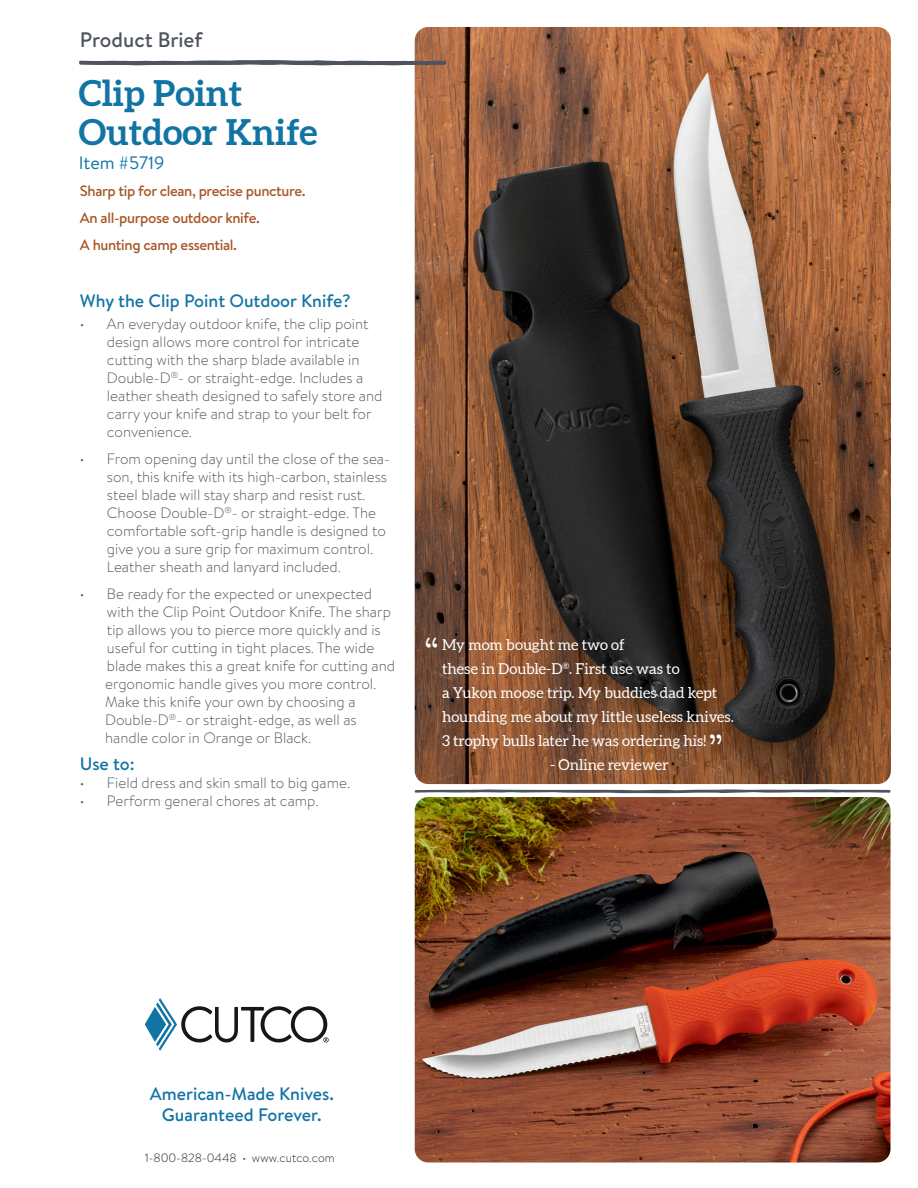
<style>
.page{position:relative;width:918px;height:1188px;background:#fff}
.page>*{position:absolute;margin:0;border:0;box-sizing:border-box;transform-origin:0 0}
.t1{font:700 36px "Aleo";color:#1274a4}
.t2{font:36px "Brandon Text";color:#fff}
.Body_Copy{font:500 21px "Brandon Text";color:#4e545d}
.t3{font:500 18px "Brandon Text";color:#1274a4}
.t4{font:18px "Brandon Text";color:#1274a4}
.t5{font:300 15px/18px "Brandon Text";color:#4e545d}
.t6{font:15px/24px "Aleo";color:#fff}
.t7{font:500 15px "Brandon Text";letter-spacing:-.025em;color:#a65624}
.t8{font:300 12px "Brandon Text";color:#231f20}
</style>
<div class="page">
<img style="left:415px;top:27px;width:476px;height:757px">
<svg style="left:415px;top:789px;width:476px;height:4px;background:#868a90"></svg>
<img style="left:415px;top:797px;width:476px;height:365px">
<svg style="left:79px;top:59px;width:368px;height:7px"></svg>
<svg style="left:145px;top:998px;width:184px;height:53px"></svg>
<p class="Body_Copy" style="left:80px;top:25px;width:124px">Product Brief</p>
<p class="t1" style="left:79px;top:70px;width:165px">Clip Point</p>
<p class="t1" style="left:79px;top:109px;width:240px">Outdoor Knife</p>
<p class="t4" style="left:79px;top:150px;width:87px">Item #5719</p>
<p class="t7" style="left:80px;top:180px;width:227px">Sharp tip for clean, precise puncture.</p>
<p class="t7" style="left:80px;top:207px;width:181px">An all-purpose outdoor knife.</p>
<p class="t7" style="left:80px;top:234px;width:159px">A hunting camp essential.</p>
<p class="t3" style="left:80px;top:288px;width:272px">Why the Clip Point Outdoor Knife?</p>
<p class="t5" style="left:107px;top:314px;width:277px;text-indent:-27px">• An everyday outdoor knife, the clip point design allows more control for intricate cutting with the sharp blade available in Double-D<sup>®</sup>- or straight-edge. Includes a leather sheath designed to safely store and carry your knife and strap to your belt for convenience.</p>
<p class="t5" style="left:107px;top:449px;width:285px;text-indent:-27px">• From opening day until the close of the sea&shy;son, this knife with its high-carbon, stainless steel blade will stay sharp and resist rust.<br>Choose Double-D<sup>®</sup>- or straight-edge. The comfortable soft-grip handle is designed to give you a sure grip for maximum control.<br>Leather sheath and lanyard included.</p>
<p class="t5" style="left:107px;top:584px;width:290px;text-indent:-27px">• Be ready for the expected or unexpected with the Clip Point Outdoor Knife. The sharp tip allows you to pierce more quickly and is useful for cutting in tight places. The wide blade makes this a great knife for cutting and</p>
<p class="t5" style="left:105px;top:674px;width:273px">ergonomic handle gives you more control.</p>
<p class="t5" style="left:105px;top:692px;width:252px">Make this knife your own by choosing a</p>
<p class="t5" style="left:105px;top:710px;width:253px">Double-D<sup>®</sup>- or straight-edge, as well as</p>
<p class="t5" style="left:105px;top:728px;width:208px">handle color in Orange or Black.</p>
<p class="t3" style="left:80px;top:752px;width:56px">Use to:</p>
<p class="t5" style="left:80px;top:773px;width:272px">• Field dress and skin small to big game.</p>
<p class="t5" style="left:80px;top:791px;width:240px">• Perform general chores at camp.</p>
<p class="t2" style="left:424px;top:626px;width:16px">“</p>
<p class="t6" style="left:442px;top:634px;width:184px">My mom bought me two of</p>
<p class="t6" style="left:442px;top:658px;width:239px">these in Double-D<sup>®</sup>. First use was to</p>
<p class="t6" style="left:442px;top:682px;width:293px">a Yukon moose trip. My buddies dad kept hounding me about my little useless knives.</p>
<p class="t6" style="left:442px;top:730px;width:266px">3 trophy bulls later he was ordering his!</p>
<p class="t6" style="left:550px;top:754px;width:120px">- Online reviewer</p>
<p class="t2" style="left:708px;top:723px;width:16px">”</p>
<p class="t3" style="left:150px;top:1082px;width:186px">American-Made Knives.</p>
<p class="t3" style="left:162px;top:1103px;width:161px">Guaranteed Forever.</p>
<p class="t8" style="left:145px;top:1149px;width:192px">1-800-828-0448 • www.cutco.com</p>
</div>
